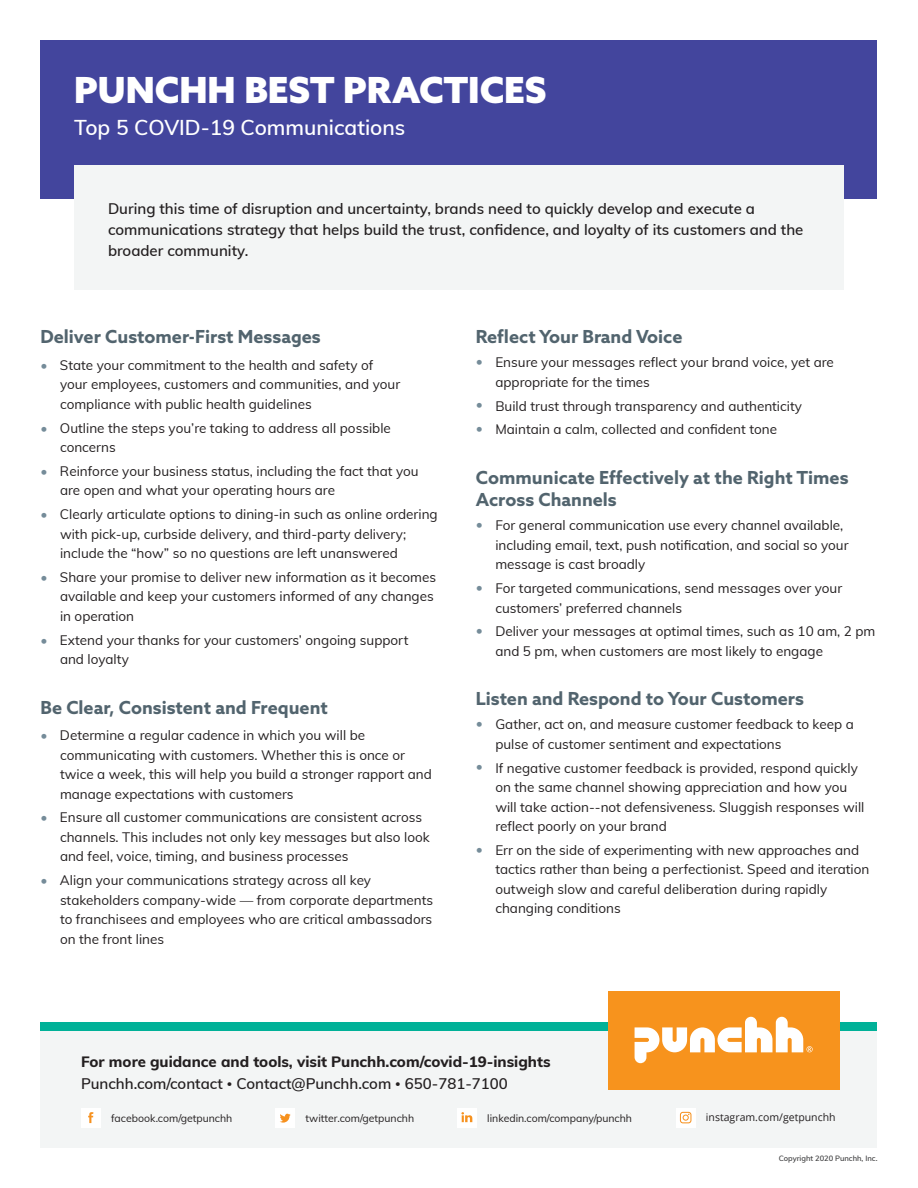
<style>
.page{position:relative;width:918px;height:1188px;background:#fff}
.page>*{position:absolute;margin:0;border:0;box-sizing:border-box;transform-origin:0 0}
.t1{font:900 36px "Azo Sans";color:#fff}
.t2{font:600 21px "Muli";color:#fff}
.t3{font:700 18px/22.5px "Azo Sans";color:#52646e}
.t4{font:600 15px/21px "Muli";color:#231f20}
.t5{font:800 15px/22.5px "Muli";color:#231f20}
.t6{font:13.5px/19.5px "Muli";color:#231f20}
.t7{font:10.5px "Muli";color:#231f20}
.t8{font:10.5px "Open Sans";color:#231f20}
.t9{font:600 7.5px "Muli";color:#3e3e3f}
.s1{color:#758c99}
.s2{font-weight:600}
</style>
<div class="page">
<div style="left:40px;top:1022px;width:838px;height:9px;background:#00b198"></div>
<div style="left:40px;top:40px;width:838px;height:159px;background:#43459d"></div>
<div style="left:74px;top:165px;width:770px;height:125px;background:#f3f5f5"></div>
<div style="left:40px;top:1031px;width:838px;height:117px;background:#f3f5f5"></div>
<div style="left:81px;top:1108px;width:20px;height:19px;background:#fff"></div>
<svg style="left:88px;top:1112px;width:5px;height:11px"></svg>
<div style="left:275px;top:1108px;width:20px;height:19px;background:#fff"></div>
<svg style="left:280px;top:1114px;width:11px;height:9px"></svg>
<div style="left:457px;top:1108px;width:20px;height:19px;background:#fff"></div>
<svg style="left:461px;top:1112px;width:11px;height:10px"></svg>
<svg style="left:676px;top:1108px;width:19px;height:19px"></svg>
<svg style="left:680px;top:1112px;width:11px;height:11px"></svg>
<div style="left:609px;top:991px;width:231px;height:98px;background:#f7931d"></div>
<svg style="left:635px;top:1017px;width:178px;height:46px"></svg>
<p class="t1" style="left:74px;top:66px;width:474px">PUNCHH BEST PRACTICES</p>
<p class="t2" style="left:74px;top:112px;width:333px">Top 5 COVID-19 Communications</p>
<p class="t4" style="left:108px;top:198px;width:697px">During this time of disruption and uncertainty, brands need to quickly develop and execute a communications strategy that helps build the trust, confidence, and loyalty of its customers and the broader community.</p>
<p class="t3" style="left:40px;top:325px;width:282px">Deliver Customer-First Messages</p>
<p class="t6" style="left:60px;top:354px;width:342px;text-indent:-20px"><span class="s1">•</span> State your commitment to the health and safety of your employees, customers and communities, and your compliance with public health guidelines</p>
<p class="t6" style="left:60px;top:417px;width:332px;text-indent:-20px"><span class="s1">•</span> Outline the steps you’re taking to address all possible concerns</p>
<p class="t6" style="left:60px;top:461px;width:360px;text-indent:-20px"><span class="s1">•</span> Reinforce your business status, including the fact that you are open and what your operating hours are</p>
<p class="t6" style="left:60px;top:504px;width:379px;text-indent:-20px"><span class="s1">•</span> Clearly articulate options to dining-in such as online ordering with pick-up, curbside delivery, and third-party delivery; include the “how” so no questions are left unanswered</p>
<p class="t6" style="left:60px;top:567px;width:378px;text-indent:-20px"><span class="s1">•</span> Share your promise to deliver new information as it becomes available and keep your customers informed of any changes in operation</p>
<p class="t6" style="left:60px;top:630px;width:350px;text-indent:-20px"><span class="s1">•</span> Extend your thanks for your customers’ ongoing support and loyalty</p>
<p class="t3" style="left:40px;top:696px;width:289px">Be Clear, Consistent and Frequent</p>
<p class="t6" style="left:60px;top:725px;width:373px;text-indent:-20px"><span class="s1">•</span> Determine a regular cadence in which you will be communicating with customers. Whether this is once or twice a week, this will help you build a stronger rapport and manage expectations with customers</p>
<p class="t6" style="left:60px;top:807px;width:371px;text-indent:-20px"><span class="s1">•</span> Ensure all customer communications are consistent across channels. This includes not only key messages but also look and feel, voice, timing, and business processes</p>
<p class="t6" style="left:60px;top:870px;width:375px;text-indent:-20px"><span class="s1">•</span> Align your communications strategy across all key stakeholders company-wide — from corporate departments to franchisees and employees who are critical ambassadors on the front lines</p>
<p class="t3" style="left:476px;top:325px;width:208px">Reflect Your Brand Voice</p>
<p class="t6" style="left:495px;top:352px;width:340px;text-indent:-20px"><span class="s1">•</span> Ensure your messages reflect your brand voice, yet are appropriate for the times</p>
<p class="t6" style="left:476px;top:395px;width:328px"><span class="s1">•</span> Build trust through transparency and authenticity</p>
<p class="t6" style="left:476px;top:419px;width:303px"><span class="s1">•</span> Maintain a calm, collected and confident tone</p>
<p class="t3" style="left:476px;top:466px;width:374px">Communicate Effectively at the Right Times<br>Across Channels</p>
<p class="t6" style="left:495px;top:515px;width:355px;text-indent:-20px"><span class="s1">•</span> For general communication use every channel available, including email, text, push notification, and social so your message is cast broadly</p>
<p class="t6" style="left:495px;top:578px;width:348px;text-indent:-20px"><span class="s1">•</span> For targeted communications, send messages over your customers’ preferred channels</p>
<p class="t6" style="left:495px;top:621px;width:382px;text-indent:-20px"><span class="s1">•</span> Deliver your messages at optimal times, such as 10 am, 2 pm and 5 pm, when customers are most likely to engage</p>
<p class="t3" style="left:476px;top:687px;width:330px">Listen and Respond to Your Customers</p>
<p class="t6" style="left:495px;top:714px;width:360px;text-indent:-20px"><span class="s1">•</span> Gather, act on, and measure customer feedback to keep a pulse of customer sentiment and expectations</p>
<p class="t6" style="left:495px;top:757px;width:371px;text-indent:-20px"><span class="s1">•</span> If negative customer feedback is provided, respond quickly on the same channel showing appreciation and how you will take action--not defensiveness. Sluggish responses will reflect poorly on your brand</p>
<p class="t6" style="left:495px;top:840px;width:376px;text-indent:-20px"><span class="s1">•</span> Err on the side of experimenting with new approaches and tactics rather than being a perfectionist. Speed and iteration outweigh slow and careful deliberation during rapidly changing conditions</p>
<p class="t5" style="left:81px;top:1049px;width:471px">For more guidance and tools, visit Punchh.com/covid-19-insights<br><span class="s2">Punchh.com/contact</span> <sup>•</sup> <span class="s2">Contact@Punchh.com</span> <sup>•</sup> <span class="s2">650-781-7100</span></p>
<p class="t7" style="left:111px;top:1110px;width:123px">facebook.com/getpunchh</p>
<p class="t7" style="left:305px;top:1111px;width:110px">twitter.com/getpunchh</p>
<p class="t7" style="left:487px;top:1111px;width:146px">linkedin.com/company/punchh</p>
<p class="t8" style="left:706px;top:1110px;width:131px">instagram.com/getpunchh</p>
<p class="t9" style="left:779px;top:1152px;width:100px">Copyright 2020 Punchh, Inc.</p>
</div>
